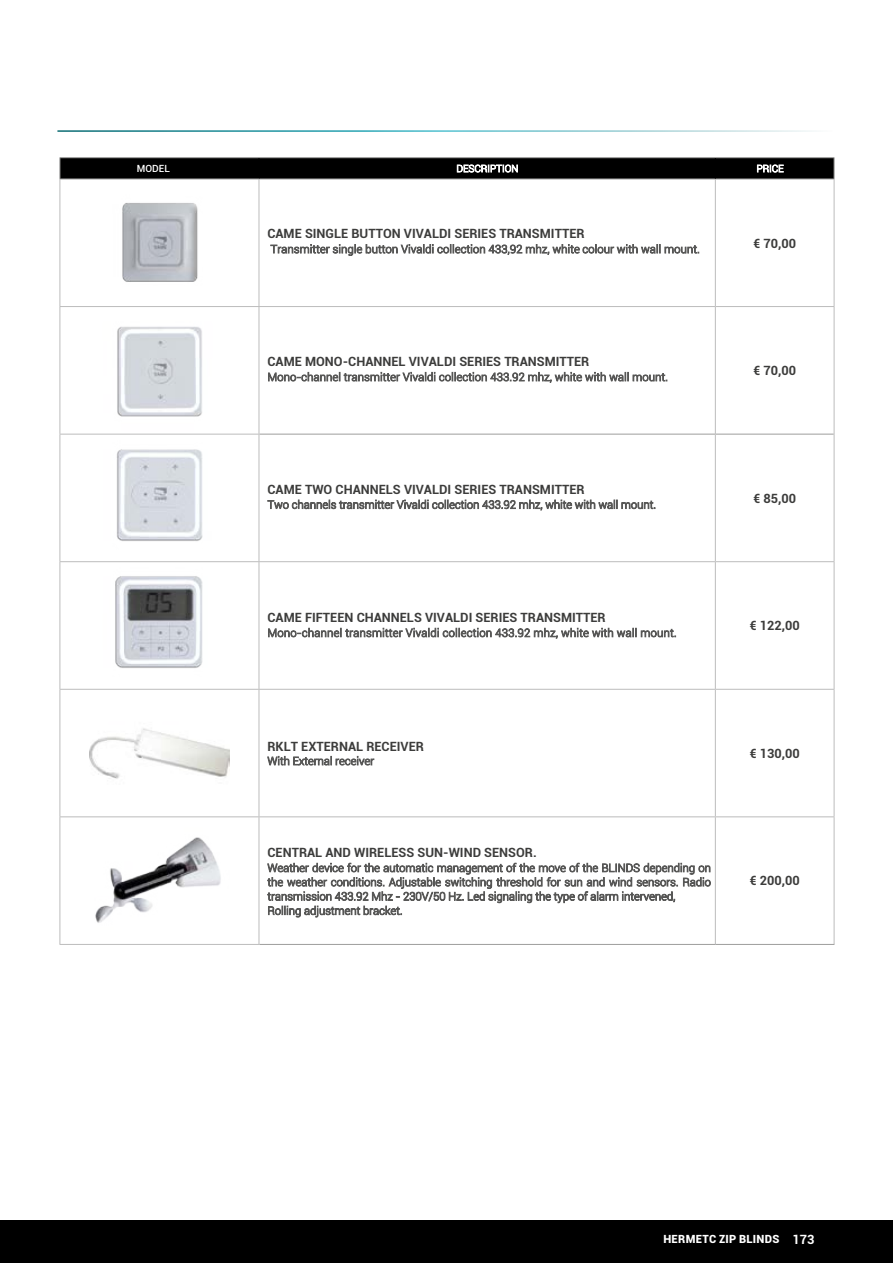
<style>
.page{position:relative;width:893px;height:1263px;background:#fff}
.page>*{position:absolute;margin:0;border:0;box-sizing:border-box;transform-origin:0 0}
.t1{font:700 12.75px "Roboto";color:#3c3c3b}
.t2{font:300 11.25px/14.2px "Roboto";color:#575756}
.t3{font:300 11.25px "Roboto";letter-spacing:.02em;color:#575756}
.t4{font:900 11.25px "Roboto";letter-spacing:.025em;color:#fff}
.t5{font:700 11.25px "Roboto";color:#fff}
.t6{font:300 9.9px "Roboto";color:#fff}
.t7{font:500 9.9px "Roboto";color:#fff}
.s1{font-weight:500;font-size:12.75px}
.s2{font-weight:700;font-size:12.75px}
</style>
<div class="page">
<hr style="left:259px;top:562px;width:1px;height:127px;background:#bcbcbc">
<hr style="left:715px;top:562px;width:1px;height:127px;background:#bcbcbc">
<hr style="left:834px;top:562px;width:1px;height:127px;background:#bcbcbc">
<hr style="left:259px;top:689px;width:456px;height:1px;background:#bcbcbc">
<hr style="left:259px;top:690px;width:1px;height:126px;background:#bcbcbc">
<hr style="left:715px;top:689px;width:119px;height:1px;background:#bcbcbc">
<hr style="left:715px;top:690px;width:1px;height:126px;background:#bcbcbc">
<hr style="left:834px;top:690px;width:1px;height:126px;background:#bcbcbc">
<hr style="left:259px;top:816px;width:456px;height:1px;background:#bcbcbc">
<hr style="left:259px;top:817px;width:1px;height:127px;background:#bcbcbc">
<hr style="left:715px;top:816px;width:119px;height:1px;background:#bcbcbc">
<hr style="left:715px;top:817px;width:1px;height:127px;background:#bcbcbc">
<hr style="left:834px;top:817px;width:1px;height:127px;background:#bcbcbc">
<hr style="left:259px;top:944px;width:456px;height:1px;background:#9d9d9c">
<hr style="left:715px;top:944px;width:119px;height:1px;background:#9d9d9c">
<hr style="left:259px;top:434px;width:456px;height:1px;background:#9d9d9c">
<hr style="left:716px;top:434px;width:118px;height:1px;background:#9d9d9c">
<hr style="left:60px;top:179px;width:1px;height:127px;background:#bcbcbc">
<hr style="left:259px;top:179px;width:1px;height:127px;background:#bcbcbc">
<hr style="left:715px;top:179px;width:1px;height:127px;background:#bcbcbc">
<hr style="left:834px;top:179px;width:1px;height:127px;background:#bcbcbc">
<hr style="left:60px;top:306px;width:199px;height:1px;background:#bcbcbc">
<hr style="left:60px;top:307px;width:1px;height:127px;background:#bcbcbc">
<hr style="left:259px;top:306px;width:456px;height:1px;background:#bcbcbc">
<hr style="left:259px;top:307px;width:1px;height:127px;background:#bcbcbc">
<hr style="left:715px;top:306px;width:119px;height:1px;background:#bcbcbc">
<hr style="left:715px;top:307px;width:1px;height:127px;background:#bcbcbc">
<hr style="left:834px;top:307px;width:1px;height:127px;background:#bcbcbc">
<hr style="left:60px;top:434px;width:199px;height:1px;background:#bcbcbc">
<hr style="left:60px;top:434px;width:1px;height:127px;background:#bcbcbc">
<hr style="left:259px;top:434px;width:1px;height:127px;background:#bcbcbc">
<hr style="left:715px;top:434px;width:1px;height:127px;background:#bcbcbc">
<hr style="left:834px;top:434px;width:1px;height:127px;background:#bcbcbc">
<hr style="left:60px;top:561px;width:199px;height:1px;background:#bcbcbc">
<hr style="left:60px;top:562px;width:1px;height:127px;background:#bcbcbc">
<hr style="left:259px;top:561px;width:456px;height:1px;background:#bcbcbc">
<hr style="left:715px;top:561px;width:119px;height:1px;background:#bcbcbc">
<hr style="left:60px;top:689px;width:199px;height:1px;background:#bcbcbc">
<hr style="left:60px;top:690px;width:1px;height:126px;background:#bcbcbc">
<hr style="left:60px;top:816px;width:199px;height:1px;background:#bcbcbc">
<hr style="left:60px;top:817px;width:1px;height:127px;background:#bcbcbc">
<hr style="left:60px;top:944px;width:199px;height:1px;background:#bcbcbc">
<hr style="left:259px;top:179px;width:456px;height:1px;background:#9d9d9c">
<hr style="left:715px;top:179px;width:119px;height:1px;background:#9d9d9c">
<hr style="left:60px;top:157px;width:199px;height:1px;background:#9d9d9c">
<hr style="left:259px;top:157px;width:456px;height:1px;background:#9d9d9c">
<hr style="left:715px;top:157px;width:119px;height:1px;background:#9d9d9c">
<svg style="left:60px;top:158px;width:775px;height:21px;background:#050505"></svg>
<hr style="left:60px;top:179px;width:199px;height:1px;background:#9d9d9c">
<img style="left:89px;top:728px;width:141px;height:51px">
<img style="left:86px;top:179px;width:147px;height:510px">
<img style="left:95px;top:837px;width:126px;height:86px">
<div style="left:0;top:1220px;width:893px;height:43px;background:#000"></div>
<p class="t7" style="left:137px;top:162px;width:34px">MODEL</p>
<p class="t6" style="left:456px;top:162px;width:63px">DESCRIPTION</p>
<p class="t6" style="left:757px;top:162px;width:29px">PRICE</p>
<p class="t1" style="left:267px;top:225px;width:319px">CAME SINGLE BUTTON VIVALDI SERIES TRANSMITTER</p>
<p class="t2" style="left:270px;top:242px;width:431px">Transmitter single button Vivaldi collection 433,92 mhz, white colour with wall mount.</p>
<p class="t1" style="left:267px;top:353px;width:323px">CAME MONO-CHANNEL VIVALDI SERIES TRANSMITTER</p>
<p class="t2" style="left:267px;top:369px;width:402px">Mono-channel transmitter Vivaldi collection 433.92 mhz, white with wall mount.</p>
<p class="t1" style="left:267px;top:480px;width:319px">CAME TWO CHANNELS VIVALDI SERIES TRANSMITTER</p>
<p class="t2" style="left:267px;top:497px;width:390px">Two channels transmitter Vivaldi collection 433.92 mhz, white with wall mount.</p>
<p class="t1" style="left:267px;top:609px;width:340px">CAME FIFTEEN CHANNELS VIVALDI SERIES TRANSMITTER</p>
<p class="t3" style="left:267px;top:625px;width:411px">Mono-channel transmitter Vivaldi collection 433.92 mhz, white with wall mount.</p>
<p class="t1" style="left:753px;top:234px;width:44px">€ 70,00</p>
<p class="t1" style="left:753px;top:362px;width:44px">€ 70,00</p>
<p class="t1" style="left:753px;top:489px;width:44px">€ 85,00</p>
<p class="t1" style="left:750px;top:617px;width:52px">€ 122,00</p>
<p class="t1" style="left:267px;top:737px;width:158px">RKLT EXTERNAL RECEIVER</p>
<p class="t2" style="left:267px;top:753px;width:108px">With External receiver</p>
<p class="t1" style="left:267px;top:843px;width:271px">CENTRAL AND WIRELESS SUN-WIND SENSOR.</p>
<p class="t2" style="left:267px;top:860px;width:445px">Weather device for the automatic management of the move of the BLINDS depending on the weather conditions. Adjustable switching threshold for sun and wind sensors. Radio transmission 433.92 Mhz - 230V/50 Hz. Led signaling the type of alarm intervened, Rolling adjustment bracket.</p>
<p class="t1" style="left:750px;top:744px;width:52px">€ 130,00</p>
<p class="t1" style="left:750px;top:872px;width:52px">€ 200,00</p>
<p class="t5" style="left:726px;top:1228px;width:89px">ERMETICA <span class="s1">171</span></p>
<p class="t4" style="left:663px;top:1231px;width:153px">HERMETC ZIP BLINDS <span class="s2">173</span></p>
</div>
